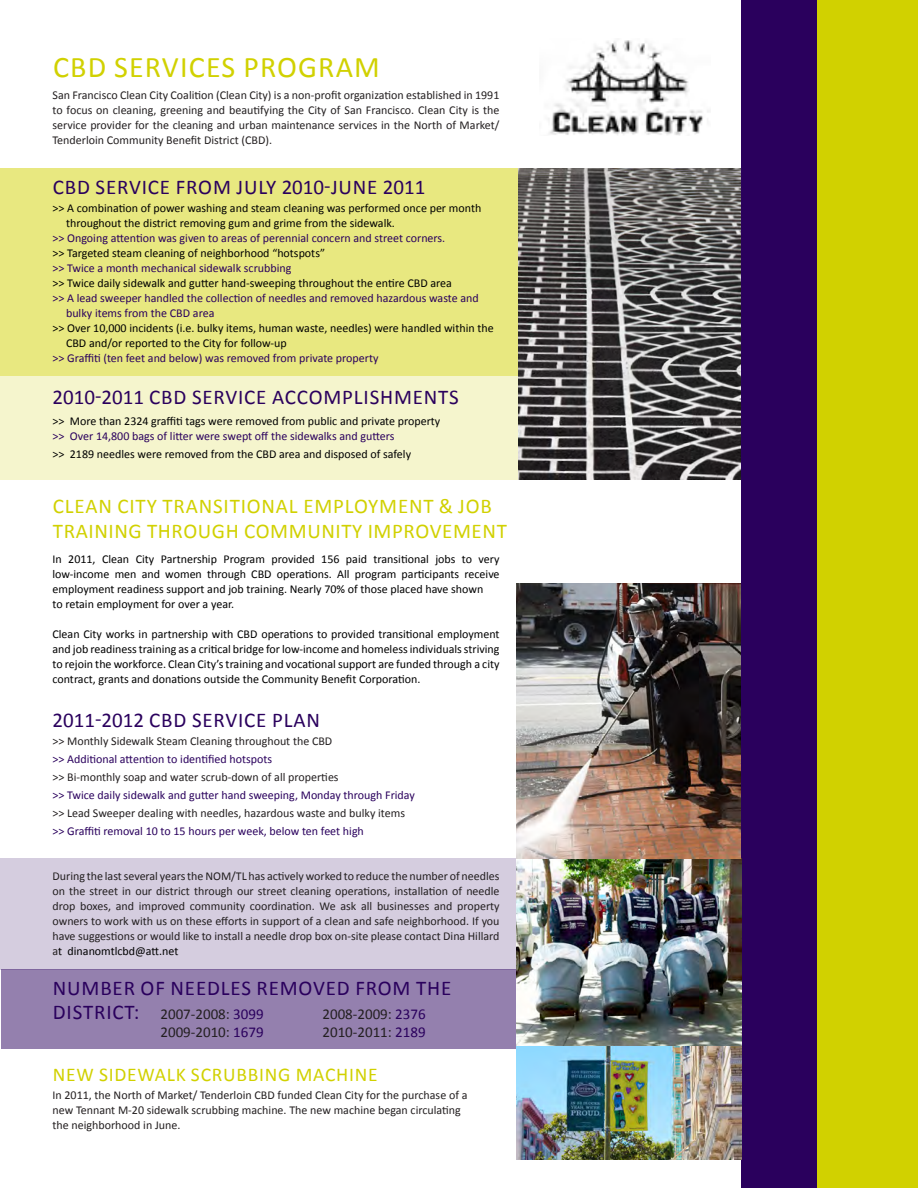
<style>
.page{position:relative;width:918px;height:1188px;background:#fff}
.page>*{position:absolute;margin:0;border:0;box-sizing:border-box;transform-origin:0 0}
.t1{font:30px "Calibri";letter-spacing:.04em;color:#d1d100}
.t2{font:21px "Calibri";letter-spacing:.04em;color:#2a005d}
.t3{font:21px "Calibri";letter-spacing:.03em;color:#d1d100}
.t4{font:19.5px "Calibri";letter-spacing:.04em;color:#d1d100}
.t5{font:15px "Calibri";color:#231f20}
.t6{font:12px/15px "Calibri";color:#000;text-align:justify}
.t7{font:12px/15px "Calibri";color:#231f20;text-align:justify}
.t8{font:12px "Calibri";color:#2a005d}
.s1{color:#000}
.s2{font-size:21px;color:#2a005d}
.s3{color:#2a005d}
</style>
<div class="page">
<div style="left:816px;top:0;width:102px;height:1188px;background:#d1d100"></div>
<div style="left:0;top:376px;width:740px;height:104px;background:#f5f5cd"></div>
<div style="left:741px;top:0;width:75px;height:1188px;background:#2a005d"></div>
<div style="left:0;top:168px;width:741px;height:208px;background:#e8e880"></div>
<div style="left:1px;top:969px;width:515px;height:80px;background:#9480ae"></div>
<div style="left:0;top:858px;width:516px;height:112px;background:#d5cddf"></div>
<img style="left:516px;top:583px;width:226px;height:577px">
<img style="left:518px;top:168px;width:222px;height:312px">
<img style="left:548px;top:40px;width:162px;height:95px">
<p class="t1" style="left:53px;top:48px;width:328px">CBD SERVICES PROGRAM</p>
<p class="t7" style="left:52px;top:88px;width:449px">San Francisco Clean City Coalition (Clean City) is a non-profit organization established in 1991 to focus on cleaning, greening and beautifying the City of San Francisco. Clean City is the service provider for the cleaning and urban maintenance services in the North of Market/ Tenderloin Community Benefit District (CBD).</p>
<p class="t2" style="left:53px;top:174px;width:374px">CBD SERVICE FROM JULY 2010-JUNE 2011</p>
<p class="t6" style="left:52px;top:201px;width:430px">&gt;&gt; A combination of power washing and steam cleaning was performed once per month</p>
<p class="t6" style="left:66px;top:216px;width:330px">throughout the district removing gum and grime from the sidewalk.</p>
<p class="t8" style="left:52px;top:231px;width:394px">&gt;&gt; Ongoing attention was given to areas of perennial concern and street corners.</p>
<p class="t6" style="left:52px;top:246px;width:274px">&gt;&gt; Targeted steam cleaning of neighborhood “hotspots”</p>
<p class="t8" style="left:52px;top:261px;width:240px">&gt;&gt; Twice a month mechanical sidewalk scrubbing</p>
<p class="t6" style="left:52px;top:276px;width:401px">&gt;&gt; Twice daily sidewalk and gutter hand-sweeping throughout the entire CBD area</p>
<p class="t8" style="left:52px;top:291px;width:428px">&gt;&gt; A lead sweeper handled the collection of needles and removed hazardous waste and</p>
<p class="t8" style="left:66px;top:306px;width:150px">bulky items from the CBD area</p>
<p class="t6" style="left:52px;top:321px;width:443px">&gt;&gt; Over 10,000 incidents (i.e. bulky items, human waste, needles) were handled within the</p>
<p class="t6" style="left:66px;top:336px;width:222px">CBD and/or reported to the City for follow-up</p>
<p class="t8" style="left:52px;top:351px;width:328px">&gt;&gt; Graffiti (ten feet and below) was removed from private property</p>
<p class="t2" style="left:52px;top:384px;width:408px">2010-2011 CBD SERVICE ACCOMPLISHMENTS</p>
<p class="t6" style="left:52px;top:414px;width:389px">&gt;&gt; More than 2324 graffiti tags were removed from public and private property</p>
<p class="t8" style="left:52px;top:429px;width:344px">&gt;&gt; Over 14,800 bags of litter were swept off the sidewalks and gutters</p>
<p class="t6" style="left:52px;top:447px;width:360px">&gt;&gt; 2189 needles were removed from the CBD area and disposed of safely</p>
<p class="t3" style="left:53px;top:493px;width:441px">CLEAN CITY TRANSITIONAL EMPLOYMENT &amp; JOB</p>
<p class="t3" style="left:53px;top:518px;width:455px">TRAINING THROUGH COMMUNITY IMPROVEMENT</p>
<p class="t6" style="left:52px;top:552px;width:449px">In 2011, Clean City Partnership Program provided 156 paid transitional jobs to very low-income men and women through CBD operations. All program participants receive employment readiness support and job training. Nearly 70% of those placed have shown</p>
<p class="t6" style="left:52px;top:597px;width:183px">to retain employment for over a year.</p>
<p class="t6" style="left:52px;top:627px;width:449px">Clean City works in partnership with CBD operations to provided transitional employment and job readiness training as a critical bridge for low-income and homeless individuals striving to rejoin the workforce. Clean City’s training and vocational support are funded through a city contract, grants and donations outside the Community Benefit Corporation.</p>
<p class="t2" style="left:52px;top:707px;width:269px">2011-2012 CBD SERVICE PLAN</p>
<p class="t7" style="left:52px;top:733px;width:281px">&gt;&gt; Monthly Sidewalk Steam Cleaning throughout the CBD</p>
<p class="t8" style="left:52px;top:751px;width:221px">&gt;&gt; Additional attention to identified hotspots</p>
<p class="t7" style="left:52px;top:769px;width:288px">&gt;&gt; Bi-monthly soap and water scrub-down of all properties</p>
<p class="t8" style="left:52px;top:787px;width:364px">&gt;&gt; Twice daily sidewalk and gutter hand sweeping, Monday through Friday</p>
<p class="t7" style="left:52px;top:805px;width:354px">&gt;&gt; Lead Sweeper dealing with needles, hazardous waste and bulky items</p>
<p class="t8" style="left:52px;top:823px;width:313px">&gt;&gt; Graffiti removal 10 to 15 hours per week, below ten feet high</p>
<p class="t7" style="left:52px;top:868px;width:449px">During the last several years the NOM/TL has actively worked to reduce the number of needles on the street in our district through our street cleaning operations, installation of needle drop boxes, and improved community coordination. We ask all businesses and property owners to work with us on these efforts in support of a clean and safe neighborhood. If you have suggestions or would like to install a needle drop box on-site please contact Dina Hillard a<span class="s1">t dinanomtlcbd@att.net</span></p>
<p class="t2" style="left:53px;top:975px;width:400px">NUMBER OF NEEDLES REMOVED FROM THE</p>
<p class="t5" style="left:53px;top:1005px;width:212px"><span class="s2">DISTRICT:</span> 2007-2008: <span class="s3">3099</span></p>
<p class="t5" style="left:322px;top:1005px;width:105px">2008-2009: <span class="s3">2376</span></p>
<p class="t5" style="left:160px;top:1023px;width:105px">2009-2010: <span class="s3">1679</span></p>
<p class="t5" style="left:322px;top:1023px;width:105px">2010-2011: <span class="s3">2189</span></p>
<p class="t4" style="left:53px;top:1062px;width:326px">NEW SIDEWALK SCRUBBING MACHINE</p>
<p class="t7" style="left:52px;top:1087px;width:416px">In 2011, the North of Market/ Tenderloin CBD funded Clean City for the purchase of a</p>
<p class="t7" style="left:52px;top:1102px;width:410px">new Tennant M-20 sidewalk scrubbing machine. The new machine began circulating</p>
<p class="t7" style="left:52px;top:1117px;width:129px">the neighborhood in June.</p>
</div>
